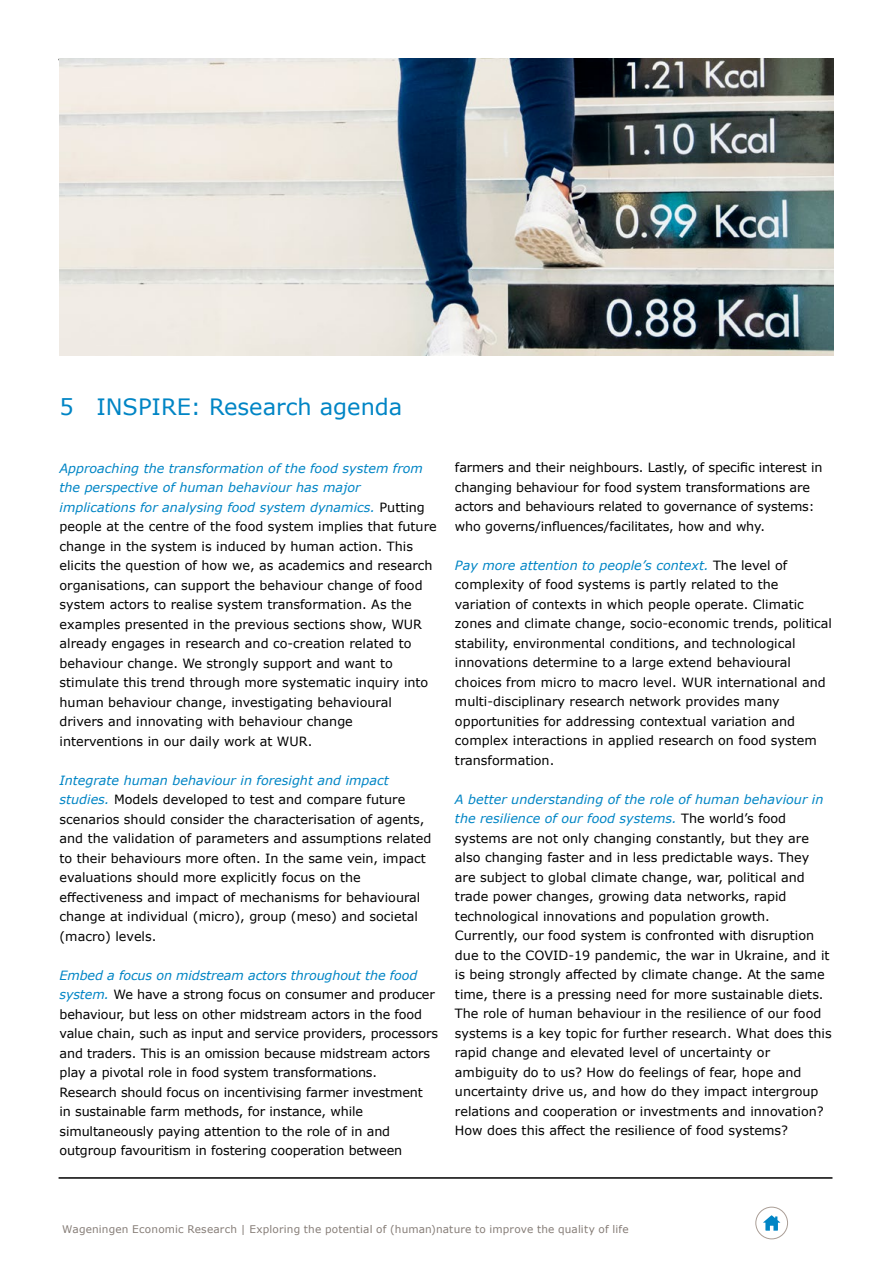
<style>
.page{position:relative;width:893px;height:1263px;background:#fff}
.page>*{position:absolute;margin:0;border:0;box-sizing:border-box;transform-origin:0 0}
.t1{font:22.5px "Verdana";color:#0085c5}
.t2{font:12.75px/19.5px "Verdana";color:#000}
.t3{font:10.5px "Verdana";letter-spacing:.015em;color:#867d77}
.s1{font-style:italic;color:#0085c5}
</style>
<div class="page">
<hr style="left:59px;top:1177px;width:773px;height:2px;background:#000">
<hr style="left:59px;top:59px;width:773px;height:1px;background:#000">
<img style="left:60px;top:58px;width:773px;height:298px">
<svg style="left:763px;top:1215px;width:17px;height:16px"></svg>
<div style="left:755px;top:1207px;width:33px;height:32px;border:1px solid #aa9e96;border-radius:50%"></div>
<h1 class="t1" style="left:60px;top:392px;width:344px">5 INSPIRE: Research agenda</h1>
<p class="t2" style="left:60px;top:458px;width:379px"><span class="s1">Approaching the transformation of the food system from the perspective of human behaviour has major implications for analysing food system dynamics.</span> Putting people at the centre of the food system implies that future change in the system is induced by human action. This elicits the question of how we, as academics and research organisations, can support the behaviour change of food system actors to realise system transformation. As the examples presented in the previous sections show, WUR already engages in research and co-creation related to behaviour change. We strongly support and want to stimulate this trend through more systematic inquiry into human behaviour change, investigating behavioural drivers and innovating with behaviour change interventions in our daily work at WUR.</p>
<p class="t2" style="left:60px;top:770px;width:373px"><span class="s1">Integrate human behaviour in foresight and impact studies.</span> Models developed to test and compare future scenarios should consider the characterisation of agents, and the validation of parameters and assumptions related to their behaviours more often. In the same vein, impact evaluations should more explicitly focus on the effectiveness and impact of mechanisms for behavioural change at individual (micro), group (meso) and societal (macro) levels.</p>
<p class="t2" style="left:60px;top:965px;width:380px"><span class="s1">Embed a focus on midstream actors throughout the food system.</span> We have a strong focus on consumer and producer behaviour, but less on other midstream actors in the food value chain, such as input and service providers, processors and traders. This is an omission because midstream actors play a pivotal role in food system transformations.<br>Research should focus on incentivising farmer investment<br>in sustainable farm methods, for instance, while simultaneously paying attention to the role of in and outgroup favouritism in fostering cooperation between</p>
<p class="t2" style="left:455px;top:458px;width:369px">farmers and their neighbours. Lastly, of specific interest in changing behaviour for food system transformations are actors and behaviours related to governance of systems: who governs/influences/facilitates, how and why.</p>
<p class="t2" style="left:455px;top:555px;width:378px"><span class="s1">Pay more attention to people’s context.</span> The level of complexity of food systems is partly related to the variation of contexts in which people operate. Climatic zones and climate change, socio-economic trends, political stability, environmental conditions, and technological innovations determine to a large extend behavioural choices from micro to macro level. WUR international and multi-disciplinary research network provides many opportunities for addressing contextual variation and complex interactions in applied research on food system transformation.</p>
<p class="t2" style="left:455px;top:789px;width:378px"><span class="s1">A better understanding of the role of human behaviour in the resilience of our food systems.</span> The world’s food systems are not only changing constantly, but they are also changing faster and in less predictable ways. They are subject to global climate change, war, political and trade power changes, growing data networks, rapid technological innovations and population growth.<br>Currently, our food system is confronted with disruption due to the COVID-19 pandemic, the war in Ukraine, and it is being strongly affected by climate change. At the same time, there is a pressing need for more sustainable diets.<br>The role of human behaviour in the resilience of our food systems is a key topic for further research. What does this rapid change and elevated level of uncertainty or ambiguity do to us? How do feelings of fear, hope and uncertainty drive us, and how do they impact intergroup relations and cooperation or investments and innovation?<br>How does this affect the resilience of food systems?</p>
<p class="t3" style="left:62px;top:1222px;width:568px">Wageningen Economic Research | Exploring the potential of (human)nature to improve the quality of life</p>
</div>
